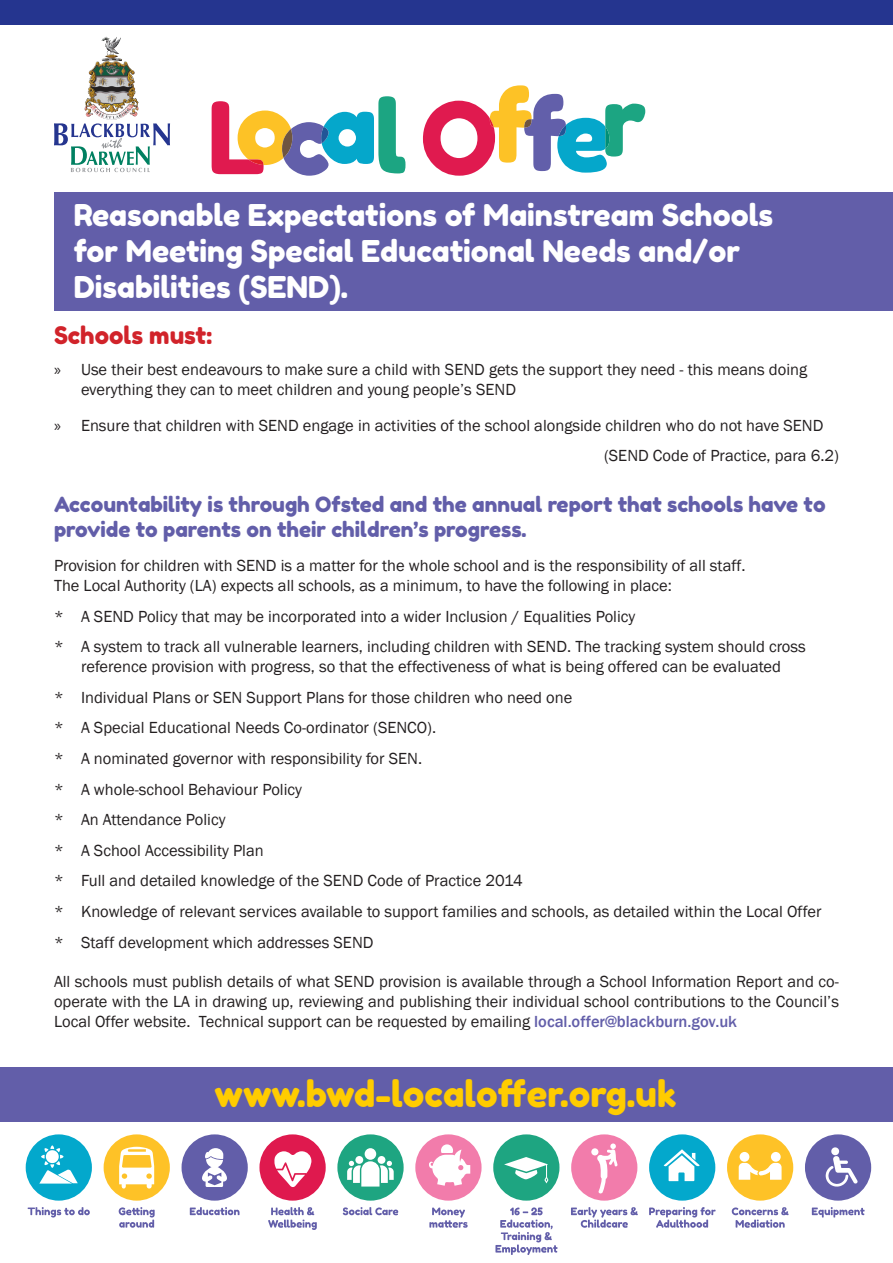
<style>
.page{position:relative;width:893px;height:1263px;background:#fff}
.page>*{position:absolute;margin:0;border:0;box-sizing:border-box;transform-origin:0 0}
.Sub_Heading{font:36px "Fredoka One";color:#fc0}
.t1{font:30px/36px "Fredoka One";color:#fff}
.t2{font:24px "Fredoka One";color:#d1232a}
.t3{font:21px/25.2px "Fredoka One";color:#625ea9}
.t4{font:16.5px/19.8px "Franklin Gothic";color:#231f20}
.s1{font-family:"Myriad Pro"}
.s2{font-weight:500;color:#625ea9}
</style>
<div class="page">
<img style="left:101px;top:37px;width:21px;height:26px">
<svg style="left:54px;top:123px;width:116px;height:49px"></svg>
<svg style="left:212px;top:96px;width:193px;height:80px"></svg>
<svg style="left:423px;top:85px;width:222px;height:91px"></svg>
<div style="left:0;top:0;width:893px;height:24px;background:#25358f"></div>
<div style="left:54px;top:192px;width:839px;height:118px;background:#625ea9"></div>
<svg style="left:9px;top:1121px;width:878px;height:132px"></svg>
<div style="left:180px;top:1133px;width:69px;height:69px;background:#625ea9;border-radius:50%"></div>
<div style="left:179px;top:1132px;width:71px;height:71px;border:3px solid #fff;border-radius:50%"></div>
<svg style="left:190px;top:1207px;width:50px;height:8px"></svg>
<svg style="left:202px;top:1148px;width:25px;height:39px"></svg>
<div style="left:24px;top:1133px;width:69px;height:69px;background:#03a8cc;border-radius:50%"></div>
<div style="left:23px;top:1132px;width:72px;height:71px;border:3px solid #fff;border-radius:50%"></div>
<svg style="left:28px;top:1207px;width:62px;height:10px"></svg>
<svg style="left:39px;top:1145px;width:39px;height:38px"></svg>
<div style="left:570px;top:1133px;width:69px;height:69px;background:#f27cab;border-radius:50%"></div>
<div style="left:569px;top:1132px;width:71px;height:71px;border:3px solid #fff;border-radius:50%"></div>
<svg style="left:571px;top:1207px;width:67px;height:21px"></svg>
<div style="left:591px;top:1148px;width:7px;height:7px;background:#fff;border-radius:50%"></div>
<svg style="left:597px;top:1143px;width:21px;height:51px"></svg>
<div style="left:258px;top:1133px;width:69px;height:69px;background:#df194e;border-radius:50%"></div>
<div style="left:257px;top:1132px;width:71px;height:71px;border:3px solid #fff;border-radius:50%"></div>
<svg style="left:268px;top:1207px;width:49px;height:23px"></svg>
<svg style="left:274px;top:1151px;width:37px;height:36px"></svg>
<div style="left:726px;top:1133px;width:68px;height:69px;background:#fec227;border-radius:50%"></div>
<div style="left:724px;top:1132px;width:72px;height:71px;border:3px solid #fff;border-radius:50%"></div>
<svg style="left:732px;top:1207px;width:56px;height:21px"></svg>
<svg style="left:739px;top:1152px;width:43px;height:28px"></svg>
<div style="left:336px;top:1133px;width:69px;height:69px;background:#1ea581;border-radius:50%"></div>
<div style="left:335px;top:1132px;width:71px;height:71px;border:3px solid #fff;border-radius:50%"></div>
<svg style="left:343px;top:1207px;width:55px;height:8px"></svg>
<svg style="left:347px;top:1148px;width:47px;height:38px"></svg>
<div style="left:414px;top:1133px;width:69px;height:69px;background:#f27cab;border-radius:50%"></div>
<div style="left:413px;top:1132px;width:71px;height:71px;border:3px solid #fff;border-radius:50%"></div>
<svg style="left:429px;top:1207px;width:39px;height:21px"></svg>
<svg style="left:429px;top:1144px;width:41px;height:42px"></svg>
<div style="left:492px;top:1133px;width:69px;height:69px;background:#1ea581;border-radius:50%"></div>
<div style="left:491px;top:1132px;width:71px;height:71px;border:3px solid #fff;border-radius:50%"></div>
<svg style="left:495px;top:1207px;width:62px;height:48px"></svg>
<svg style="left:504px;top:1157px;width:44px;height:26px"></svg>
<div style="left:648px;top:1133px;width:69px;height:69px;background:#03a8cc;border-radius:50%"></div>
<div style="left:646px;top:1132px;width:72px;height:71px;border:3px solid #fff;border-radius:50%"></div>
<svg style="left:649px;top:1207px;width:67px;height:21px"></svg>
<svg style="left:664px;top:1149px;width:36px;height:32px"></svg>
<div style="left:102px;top:1133px;width:69px;height:69px;background:#fec227;border-radius:50%"></div>
<div style="left:101px;top:1132px;width:71px;height:71px;border:3px solid #fff;border-radius:50%"></div>
<svg style="left:119px;top:1207px;width:36px;height:21px"></svg>
<svg style="left:119px;top:1147px;width:35px;height:42px"></svg>
<div style="left:804px;top:1133px;width:68px;height:69px;background:#625ea9;border-radius:50%"></div>
<div style="left:802px;top:1132px;width:72px;height:71px;border:3px solid #fff;border-radius:50%"></div>
<svg style="left:812px;top:1207px;width:53px;height:10px"></svg>
<svg style="left:826px;top:1147px;width:31px;height:40px"></svg>
<div style="left:0;top:1067px;width:893px;height:54px;background:#625ea9"></div>
<p class="t1" style="left:74px;top:197px;width:701px">Reasonable Expectations of Mainstream Schools for Meeting Special Educational Needs and/or<br>Disabilities (SEND).</p>
<p class="t2" style="left:54px;top:321px;width:160px">Schools must:</p>
<p class="t4" style="left:81px;top:360px;width:728px;text-indent:-27px"><span class="s1">»</span> Use their best endeavours to make sure a child with SEND gets the support they need - this means doing everything they can to meet children and young people’s SEND</p>
<p class="t4" style="left:54px;top:416px;width:771px"><span class="s1">»</span> Ensure that children with SEND engage in activities of the school alongside children who do not have SEND</p>
<p class="t4" style="left:604px;top:446px;width:236px">(SEND Code of Practice, para 6.2)</p>
<p class="t3" style="left:54px;top:491px;width:773px">Accountability is through Ofsted and the annual report that schools have to provide to parents on their children’s progress.</p>
<p class="t4" style="left:54px;top:556px;width:693px">Provision for children with SEND is a matter for the whole school and is the responsibility of all staff.<br>The Local Authority (LA) expects all schools, as a minimum, to have the following in place:</p>
<p class="t4" style="left:54px;top:607px;width:583px">* A SEND Policy that may be incorporated into a wider Inclusion / Equalities Policy</p>
<p class="t4" style="left:54px;top:637px;width:753px;text-align:center">* A system to track all vulnerable learners, including children with SEND. The tracking system should cross reference provision with progress, so that the effectiveness of what is being offered can be evaluated</p>
<p class="t4" style="left:54px;top:688px;width:520px">* Individual Plans or SEN Support Plans for those children who need one</p>
<p class="t4" style="left:54px;top:718px;width:384px">* A Special Educational Needs Co-ordinator (SENCO).</p>
<p class="t4" style="left:54px;top:749px;width:370px">* A nominated governor with responsibility for SEN.</p>
<p class="t4" style="left:54px;top:779px;width:250px">* A whole-school Behaviour Policy</p>
<p class="t4" style="left:54px;top:810px;width:173px">* An Attendance Policy</p>
<p class="t4" style="left:54px;top:841px;width:211px">* A School Accessibility Plan</p>
<p class="t4" style="left:54px;top:871px;width:470px">* Full and detailed knowledge of the SEND Code of Practice 2014</p>
<p class="t4" style="left:54px;top:902px;width:769px">* Knowledge of relevant services available to support families and schools, as detailed within the Local Offer</p>
<p class="t4" style="left:54px;top:932px;width:321px">* Staff development which addresses SEND</p>
<p class="t4" style="left:54px;top:972px;width:786px;text-align:justify">All schools must publish details of what SEND provision is available through a School Information Report and co&shy;operate with the LA in drawing up, reviewing and publishing their individual school contributions to the Council’s Local Offer website. Technical support can be requested by emailing <span class="s2">local.offer@blackburn.gov.uk</span></p>
<p class="Sub_Heading" style="left:215px;top:1072px;width:463px">www.bwd-localoffer.org.uk</p>
</div>
